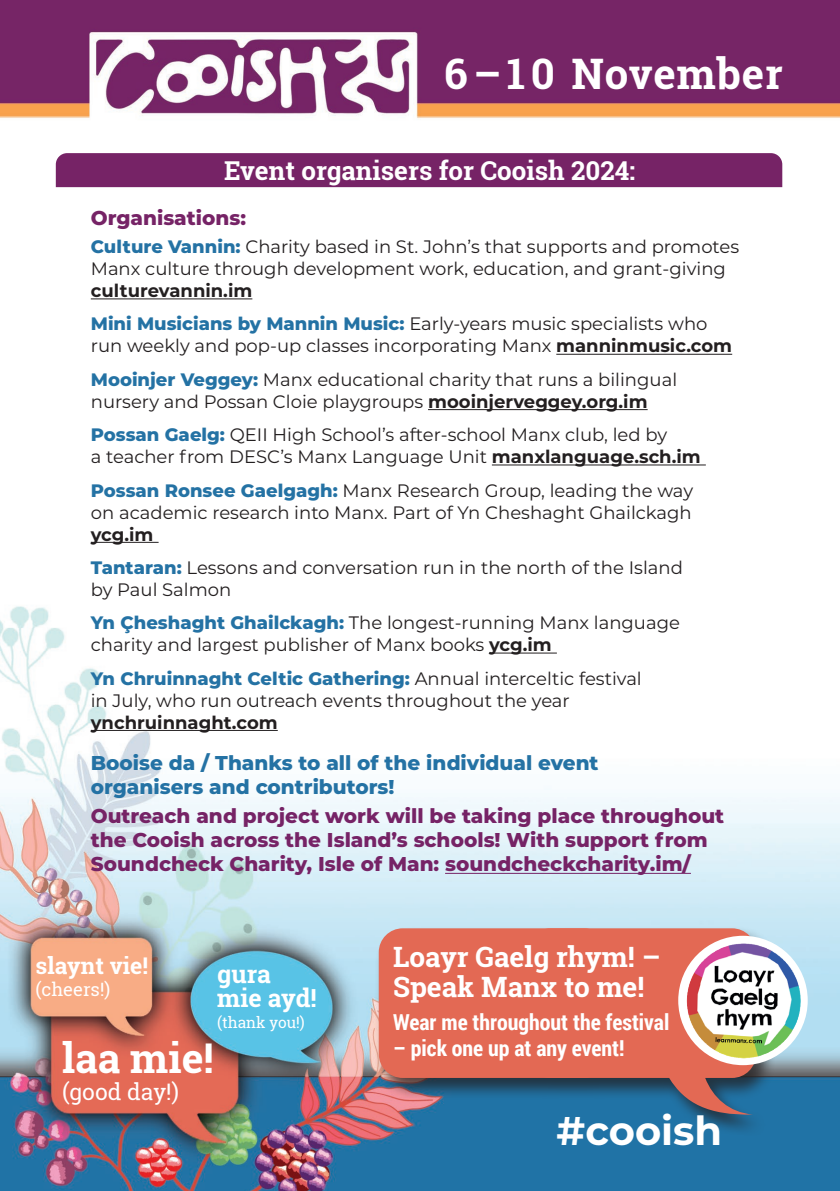
<style>
.page{position:relative;width:840px;height:1191px;background:#fff}
.page>*{position:absolute;margin:0;border:0;box-sizing:border-box;transform-origin:0 0}
.t1{font:700 42px "Roboto Slab";letter-spacing:.02em;color:#fff}
.t2{font:700 41px "Roboto Slab";color:#fff}
.t3{font:700 40px "Montserrat Alternates";color:#fff}
.t4{font:700 28px/30px "Roboto Slab";color:#fff}
.t5{font:700 26px "Roboto Slab";color:#fff}
.t6{font:700 25px/23.8px "Roboto Slab";color:#fff}
.t7{font:700 23px "Roboto Slab";color:#fff}
.t8{font:22.8px "Roboto Slab";color:#fff}
.t9{font:700 22px "Roboto Condensed";color:#fff}
.t10{font:800 20px/24px "Montserrat";color:#762366}
.t11{font:800 20px/24px "Montserrat";color:#2472a4}
.t12{font:18.4px "Roboto Slab";color:#fff}
.t13{font:18px/33.4px "Montserrat";color:#231f20}
.t14{font:700 18px "Montserrat";color:#231f20}
.t15{font:15.4px "Roboto Slab";color:#fff}
.s1{font-weight:800;color:#2472a4}
.s2{font-weight:700}
</style>
<div class="page">
<img style="left:0;top:0;width:839px;height:1191px">
<div style="left:56px;top:153px;width:725px;height:34px;background:#762366"></div>
<hr style="left:91px;top:298px;width:161px;height:1px;background:#231f20">
<hr style="left:556px;top:354px;width:175px;height:1px;background:#231f20">
<hr style="left:428px;top:409px;width:219px;height:1px;background:#231f20">
<hr style="left:491px;top:464px;width:214px;height:1px;background:#231f20">
<hr style="left:91px;top:542px;width:67px;height:1px;background:#231f20">
<hr style="left:489px;top:652px;width:67px;height:1px;background:#231f20">
<hr style="left:91px;top:730px;width:186px;height:1px;background:#231f20">
<hr style="left:445px;top:873px;width:245px;height:1px;background:#762366">
<div style="left:374px;top:925px;width:401px;height:211px;background:#231f20;opacity:.75"></div>
<svg style="left:526px;top:928px;width:229px;height:187px;background:#a16665"></svg>
<div style="left:378px;top:928px;width:230px;height:150px;background:#e36954;border-radius:24px"></div>
<img style="left:677px;top:935px;width:130px;height:130px;border-radius:65px">
<h1 class="t1" style="left:444px;top:45px;width:340px">6–10 November</h1>
<h3 class="t5" style="left:224px;top:153px;width:412px">Event organisers for Cooish 2024:</h3>
<p class="t10" style="left:91px;top:205px;width:157px">Organisations:</p>
<p class="t13" style="left:91px;top:235px;width:649px;line-height:22px"><span class="s1">Culture Vannin:</span> Charity based in St. John’s that supports and promotes<br>Manx culture through development work, education, and grant-giving</p>
<p class="t13" style="left:91px;top:273px;width:618px"><span class="s2">culturevannin.im<br></span><span class="s1">Mini Musicians by Mannin Music:</span> Early-years music specialists who</p>
<p class="t13" style="left:91px;top:329px;width:642px">run weekly and pop-up classes incorporating Manx <span class="s2">manninmusic.com<br></span><span class="s1">Mooinjer Veggey:</span> Manx educational charity that runs a bilingual</p>
<p class="t13" style="left:91px;top:384px;width:577px">nursery and Possan Cloie playgroups <span class="s2">mooinjerveggey.org.im<br></span><span class="s1">Possan Gaelg:</span> QEII High School’s after-school Manx club, led by</p>
<p class="t13" style="left:91px;top:439px;width:611px">a teacher from DESC’s Manx Language Unit <span class="s2">manxlanguage.sch.im<br></span><span class="s1">Possan Ronsee Gaelgagh:</span> Manx Research Group, leading the way</p>
<p class="t13" style="left:91px;top:495px;width:602px">on academic research into Manx. Part of Yn Cheshaght Ghailckagh</p>
<p class="t13" style="left:91px;top:517px;width:593px"><span class="s2">ycg.im<br></span><span class="s1">Tantaran:</span> Lessons and conversation run in the north of the Island</p>
<p class="t13" style="left:91px;top:572px;width:590px">by Paul Salmon<br><span class="s1">Yn Çheshaght Ghailckagh:</span> The longest-running Manx language</p>
<p class="t13" style="left:91px;top:627px;width:552px">charity and largest publisher of Manx books <span class="s2">ycg.im<br></span><span class="s1">Yn Chruinnaght Celtic Gathering:</span> Annual interceltic festival</p>
<p class="t13" style="left:91px;top:683px;width:480px">in July, who run outreach events throughout the year</p>
<p class="t14" style="left:91px;top:709px;width:188px">ynchruinnaght.com</p>
<p class="t11" style="left:91px;top:749px;width:509px">Booise da / Thanks to all of the individual event organisers and contributors!</p>
<p class="t10" style="left:91px;top:803px;width:634px">Outreach and project work will be taking place throughout the Cooish across the Island’s schools! With support from<br>Soundcheck Charity, Isle of Man: soundcheckcharity.im/</p>
<p class="t7" style="left:35px;top:950px;width:114px">slaynt vie!</p>
<p class="t12" style="left:35px;top:977px;width:76px">(cheers!)</p>
<h3 class="t6" style="left:217px;top:961px;width:101px">gura mie ayd!</h3>
<p class="t15" style="left:217px;top:1012px;width:89px">(thank you!)</p>
<h2 class="t2" style="left:62px;top:1029px;width:153px">laa mie!</h2>
<p class="t8" style="left:62px;top:1076px;width:118px">(good day!)</p>
<h3 class="t4" style="left:393px;top:941px;width:269px">Loayr Gaelg rhym! –<br>Speak Manx to me!</h3>
<p class="t9" style="left:393px;top:1006px;width:278px">Wear me throughout the festival</p>
<p class="t9" style="left:393px;top:1032px;width:233px">– pick one up at any event!</p>
<h3 class="t3" style="left:556px;top:1101px;width:167px">#cooish</h3>
</div>
